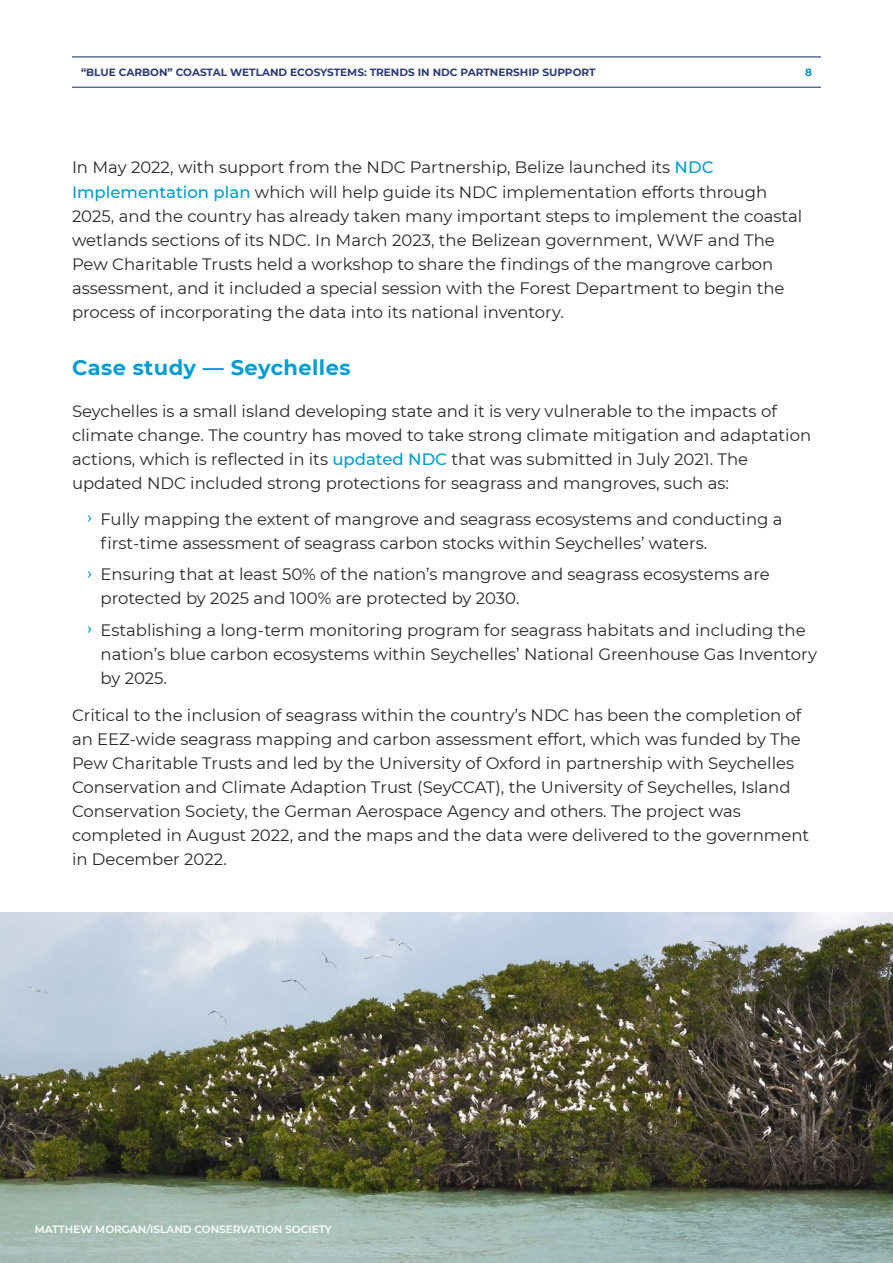
<style>
.page{position:relative;width:893px;height:1263px;background:#fff}
.page>*{position:absolute;margin:0;border:0;box-sizing:border-box;transform-origin:0 0}
.t1{font:700 21px "Montserrat";letter-spacing:.02em;color:#009cd0}
.t2{font:16.5px/24px "Montserrat";color:#292829}
.t3{font:700 10.5px "Montserrat";color:#2a3d74}
.t4{font:600 10.5px "Montserrat";color:#fff}
.t5{font:700 10.5px "Montserrat";color:#009cd0}
.s1{font-weight:500;color:#009cd0}
.s2{font-family:"Roboto";color:#009cd0}
</style>
<div class="page">
<hr style="left:72px;top:57px;width:749px;height:1px;background:#122864">
<hr style="left:72px;top:87px;width:749px;height:1px;background:#122864">
<img style="left:0;top:912px;width:893px;height:351px">
<p class="t3" style="left:81px;top:64px;width:516px">“BLUE CARBON” COASTAL WETLAND ECOSYSTEMS: TRENDS IN NDC PARTNERSHIP SUPPORT</p>
<p class="t5" style="left:805px;top:64px;width:8px">8</p>
<p class="t2" style="left:72px;top:155px;width:732px">In May 2022, with support from the NDC Partnership, Belize launched its <span class="s1">NDC Implementation plan</span> which will help guide its NDC implementation efforts through 2025, and the country has already taken many important steps to implement the coastal wetlands sections of its NDC. In March 2023, the Belizean government, WWF and The Pew Charitable Trusts held a workshop to share the findings of the mangrove carbon assessment, and it included a special session with the Forest Department to begin the process of incorporating the data into its national inventory.</p>
<p class="t1" style="left:72px;top:352px;width:280px">Case study — Seychelles</p>
<p class="t2" style="left:72px;top:398px;width:741px">Seychelles is a small island developing state and it is very vulnerable to the impacts of climate change. The country has moved to take strong climate mitigation and adaptation actions, which is reflected in its <span class="s1">updated NDC</span> that was submitted in July 2021. The updated NDC included strong protections for seagrass and mangroves, such as:</p>
<p class="t2" style="left:100px;top:506px;width:684px;text-indent:-13px"><span class="s2">›</span> Fully mapping the extent of mangrove and seagrass ecosystems and conducting a first-time assessment of seagrass carbon stocks within Seychelles’ waters.</p>
<p class="t2" style="left:100px;top:562px;width:671px;text-indent:-13px"><span class="s2">›</span> Ensuring that at least 50% of the nation’s mangrove and seagrass ecosystems are protected by 2025 and 100% are protected by 2030.</p>
<p class="t2" style="left:100px;top:617px;width:718px;text-indent:-13px"><span class="s2">›</span> Establishing a long-term monitoring program for seagrass habitats and including the nation’s blue carbon ecosystems within Seychelles’ National Greenhouse Gas Inventory by 2025.</p>
<p class="t2" style="left:72px;top:703px;width:739px">Critical to the inclusion of seagrass within the country’s NDC has been the completion of an EEZ-wide seagrass mapping and carbon assessment effort, which was funded by The Pew Charitable Trusts and led by the University of Oxford in partnership with Seychelles Conservation and Climate Adaption Trust (SeyCCAT), the University of Seychelles, Island Conservation Society, the German Aerospace Agency and others. The project was completed in August 2022, and the maps and the data were delivered to the government in December 2022.</p>
<p class="t4" style="left:35px;top:1221px;width:299px">MATTHEW MORGAN/ISLAND CONSERVATION SOCIETY</p>
</div>
